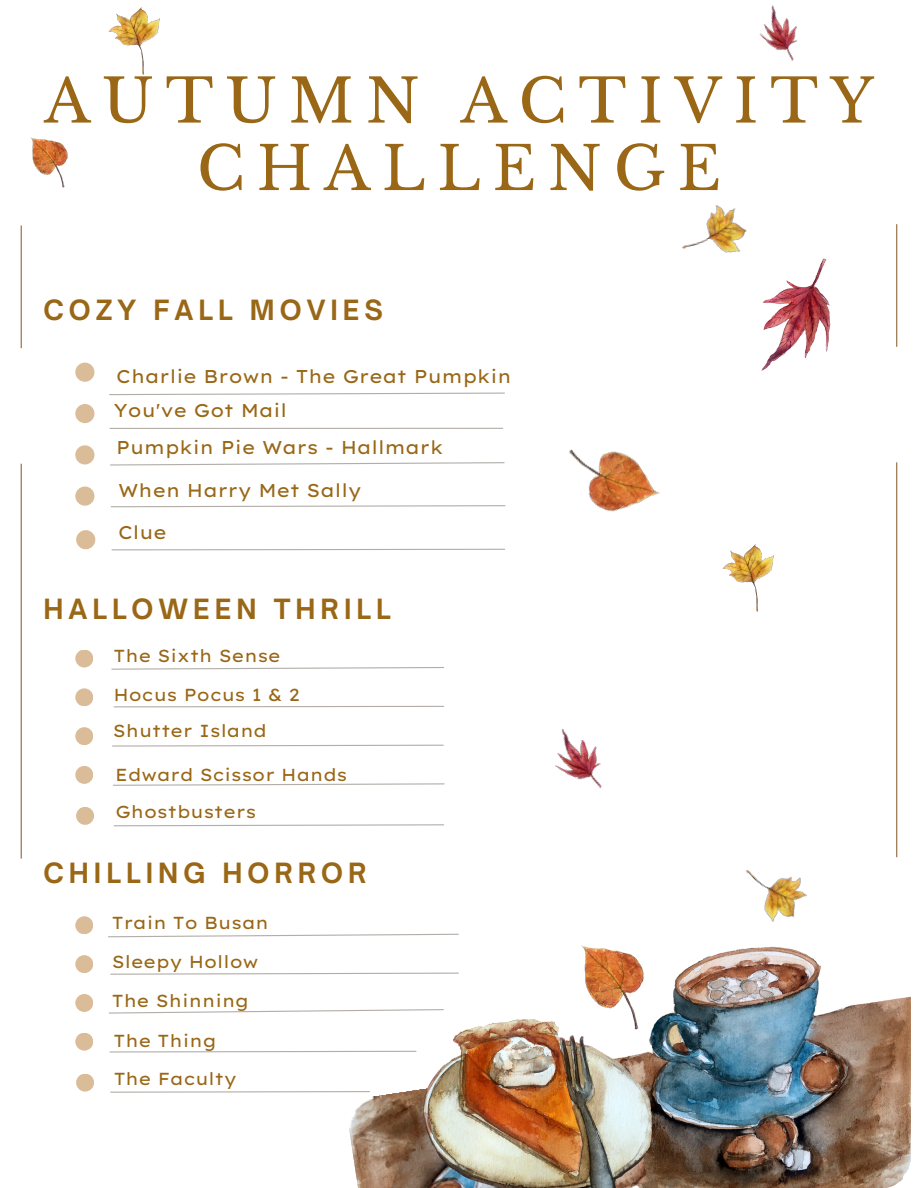
<style>
.page{position:relative;width:918px;height:1188px;background:#fff}
.page>*{position:absolute;margin:0;border:0;box-sizing:border-box;transform-origin:0 0}
.t1{font:60px/67.5px "Libre Baskerville";letter-spacing:.195em;color:#996716;text-align:center}
.t2{font:700 26.7px "Open Sauce One";letter-spacing:.19em;color:#996716}
.t3{font:18.6px "Lexend Exa";color:#996716}
.t4{font:17.4px "Lexend Exa";color:#996716}
</style>
<div class="page">
<div style="left:75px;top:363px;width:19px;height:19px;background:#dabc99;border-radius:50%"></div>
<div style="left:75px;top:404px;width:19px;height:19px;background:#dabc99;border-radius:50%"></div>
<div style="left:75px;top:445px;width:19px;height:19px;background:#dabc99;border-radius:50%"></div>
<div style="left:75px;top:487px;width:19px;height:19px;background:#dabc99;border-radius:50%"></div>
<div style="left:76px;top:530px;width:19px;height:19px;background:#dabc99;border-radius:50%"></div>
<svg style="left:109px;top:392px;width:396px;height:4px"></svg>
<svg style="left:110px;top:462px;width:395px;height:4px"></svg>
<hr style="left:110px;top:428px;width:393px;height:1px;background:#b2ada8">
<svg style="left:111px;top:548px;width:394px;height:3px"></svg>
<svg style="left:110px;top:505px;width:396px;height:3px"></svg>
<div style="left:75px;top:650px;width:18px;height:18px;background:#dabc99;border-radius:50%"></div>
<div style="left:75px;top:688px;width:18px;height:18px;background:#dabc99;border-radius:50%"></div>
<div style="left:75px;top:727px;width:18px;height:18px;background:#dabc99;border-radius:50%"></div>
<div style="left:75px;top:766px;width:18px;height:18px;background:#dabc99;border-radius:50%"></div>
<div style="left:76px;top:807px;width:18px;height:18px;background:#dabc99;border-radius:50%"></div>
<svg style="left:111px;top:667px;width:333px;height:3px"></svg>
<svg style="left:112px;top:744px;width:332px;height:3px"></svg>
<svg style="left:113px;top:705px;width:332px;height:3px"></svg>
<svg style="left:113px;top:824px;width:331px;height:3px"></svg>
<svg style="left:113px;top:783px;width:332px;height:3px"></svg>
<div style="left:75px;top:916px;width:18px;height:18px;background:#dabc99;border-radius:50%"></div>
<div style="left:75px;top:955px;width:18px;height:18px;background:#dabc99;border-radius:50%"></div>
<div style="left:75px;top:994px;width:18px;height:18px;background:#dabc99;border-radius:50%"></div>
<div style="left:75px;top:1033px;width:18px;height:18px;background:#dabc99;border-radius:50%"></div>
<div style="left:76px;top:1074px;width:18px;height:18px;background:#dabc99;border-radius:50%"></div>
<svg style="left:108px;top:933px;width:351px;height:5px"></svg>
<svg style="left:109px;top:1009px;width:335px;height:5px"></svg>
<svg style="left:110px;top:972px;width:349px;height:3px"></svg>
<svg style="left:110px;top:1091px;width:235px;height:2px"></svg>
<svg style="left:109px;top:1050px;width:308px;height:3px"></svg>
<hr style="left:21px;top:464px;width:1px;height:395px;background:#91683c">
<hr style="left:21px;top:226px;width:1px;height:122px;background:#91683c">
<hr style="left:896px;top:462px;width:1px;height:395px;background:#91683c">
<hr style="left:896px;top:224px;width:1px;height:123px;background:#91683c">
<img style="left:666px;top:946px;width:245px;height:242px">
<img style="left:345px;top:1090px;width:72px;height:98px">
<img style="left:417px;top:1010px;width:249px;height:178px">
<img style="left:761px;top:258px;width:70px;height:113px">
<img style="left:569px;top:449px;width:91px;height:63px">
<img style="left:722px;top:544px;width:52px;height:68px">
<img style="left:746px;top:870px;width:61px;height:52px">
<img style="left:555px;top:729px;width:47px;height:60px">
<img style="left:579px;top:945px;width:66px;height:86px">
<img style="left:682px;top:205px;width:65px;height:48px">
<img style="left:30px;top:137px;width:38px;height:51px">
<img style="left:759px;top:5px;width:38px;height:56px">
<img style="left:108px;top:7px;width:52px;height:68px">
<p class="t1" style="left:44px;top:68px;width:831px">AUTUMN ACTIVITY<br>CHALLENGE</p>
<p class="t2" style="left:43px;top:294px;width:341px">COZY FALL MOVIES</p>
<p class="t3" style="left:116px;top:364px;width:397px">Charlie Brown - The Great Pumpkin</p>
<p class="t3" style="left:114px;top:399px;width:175px">You've Got Mail</p>
<p class="t3" style="left:116px;top:435px;width:329px">Pumpkin Pie Wars - Hallmark</p>
<p class="t3" style="left:118px;top:479px;width:245px">When Harry Met Sally</p>
<p class="t3" style="left:118px;top:520px;width:50px">Clue</p>
<p class="t2" style="left:43px;top:593px;width:349px">HALLOWEEN THRILL</p>
<p class="t4" style="left:114px;top:645px;width:169px">The Sixth Sense</p>
<p class="t4" style="left:114px;top:684px;width:188px">Hocus Pocus 1 &amp; 2</p>
<p class="t4" style="left:113px;top:719px;width:156px">Shutter Island</p>
<p class="t4" style="left:115px;top:763px;width:233px">Edward Scissor Hands</p>
<p class="t4" style="left:115px;top:801px;width:142px">Ghostbusters</p>
<p class="t2" style="left:43px;top:856px;width:325px">CHILLING HORROR</p>
<p class="t4" style="left:112px;top:911px;width:158px">Train To Busan</p>
<p class="t4" style="left:112px;top:950px;width:148px">Sleepy Hollow</p>
<p class="t4" style="left:112px;top:989px;width:139px">The Shinning</p>
<p class="t4" style="left:114px;top:1030px;width:104px">The Thing</p>
<p class="t4" style="left:114px;top:1067px;width:125px">The Faculty</p>
</div>
